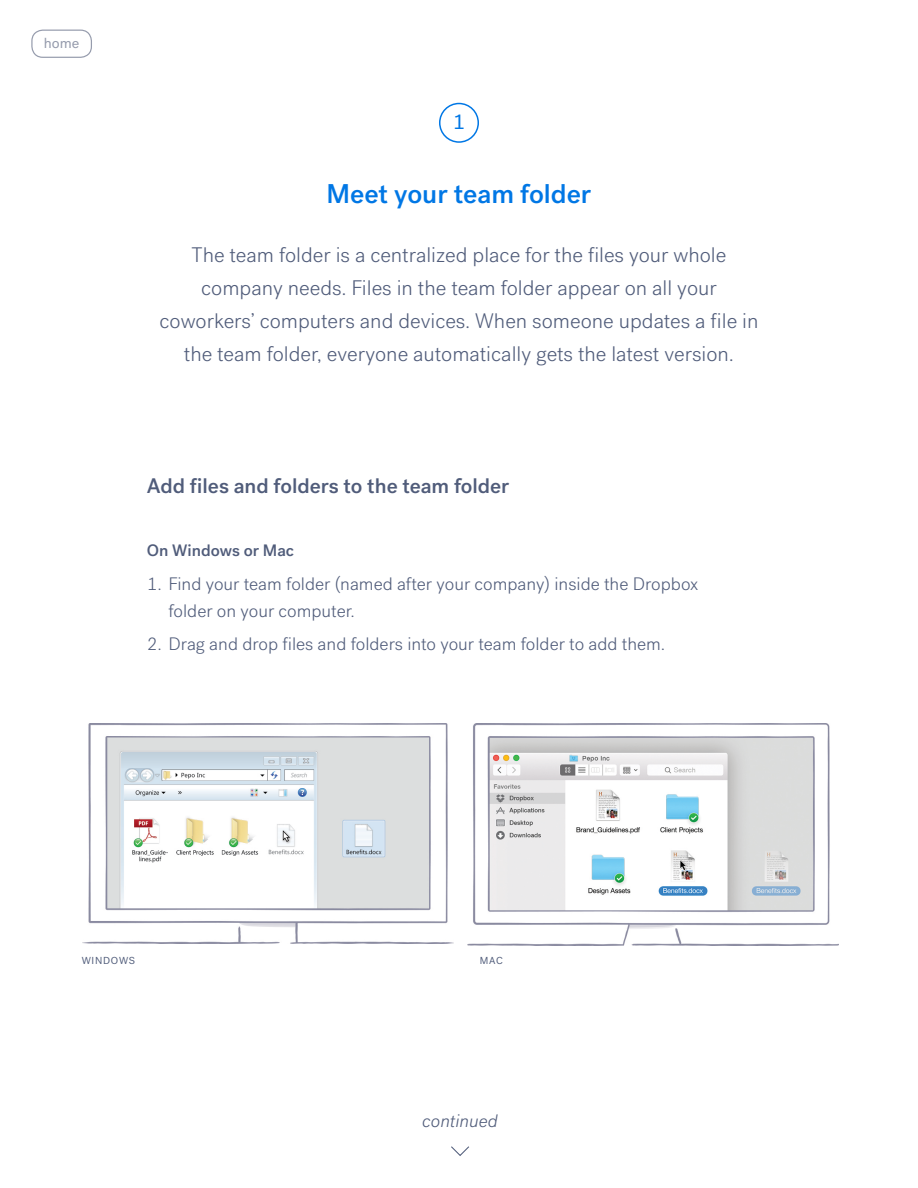
<style>
.page{position:relative;width:918px;height:1188px;background:#fff}
.page>*{position:absolute;margin:0;border:0;box-sizing:border-box;transform-origin:0 0}
.t1{font:500 27px "Post Grotesk";color:#0077e5}
.t2{font:300 21px/33px "Post Grotesk";color:#505c7a;text-align:center}
.t3{font:500 21px "Post Grotesk";color:#505c7a}
.t4{font:21px "Post Grotesk";color:#0077e5}
.t5{font:300 18px/27px "Post Grotesk";color:#505c7a}
.t6{font:italic 300 18px "Post Grotesk";color:#505c7a}
.t7{font:500 16.5px "Post Grotesk";color:#505c7a}
.t8{font:14.55px "Post Grotesk";color:#969cad}
.t9{font:10.2px "Post Grotesk";letter-spacing:.07em;color:#505c7a}
</style>
<div class="page">
<img style="left:83px;top:723px;width:371px;height:221px">
<div style="left:31px;top:30px;width:61px;height:28px;border:1px solid #969cad;border-radius:11px"></div>
<div style="left:439px;top:103px;width:40px;height:40px;border:2px solid #0077e5;border-radius:50%"></div>
<svg style="left:451px;top:1146px;width:18px;height:10px"></svg>
<img style="left:468px;top:723px;width:371px;height:223px">
<p class="t8" style="left:44px;top:34px;width:37px">home</p>
<p class="t4" style="left:453px;top:109px;width:14px">1</p>
<p class="t1" style="left:327px;top:177px;width:266px">Meet your team folder</p>
<p class="t2" style="left:160px;top:238px;width:600px">The team folder is a centralized place for the files your whole company needs. Files in the team folder appear on all your coworkers’ computers and devices. When someone updates a file in the team folder, everyone automatically gets the latest version.</p>
<p class="t3" style="left:147px;top:473px;width:364px">Add files and folders to the team folder</p>
<p class="t7" style="left:147px;top:540px;width:149px">On Windows or Mac</p>
<p class="t5" style="left:168px;top:570px;width:532px;text-indent:-22px">1. Find your team folder (named after your company) inside the Dropbox folder on your computer.</p>
<p class="t5" style="left:147px;top:631px;width:520px">2. Drag and drop files and folders into your team folder to add them.</p>
<p class="t9" style="left:82px;top:955px;width:55px">WINDOWS</p>
<p class="t9" style="left:480px;top:955px;width:24px">MAC</p>
<p class="t6" style="left:422px;top:1110px;width:77px">continued</p>
</div>
